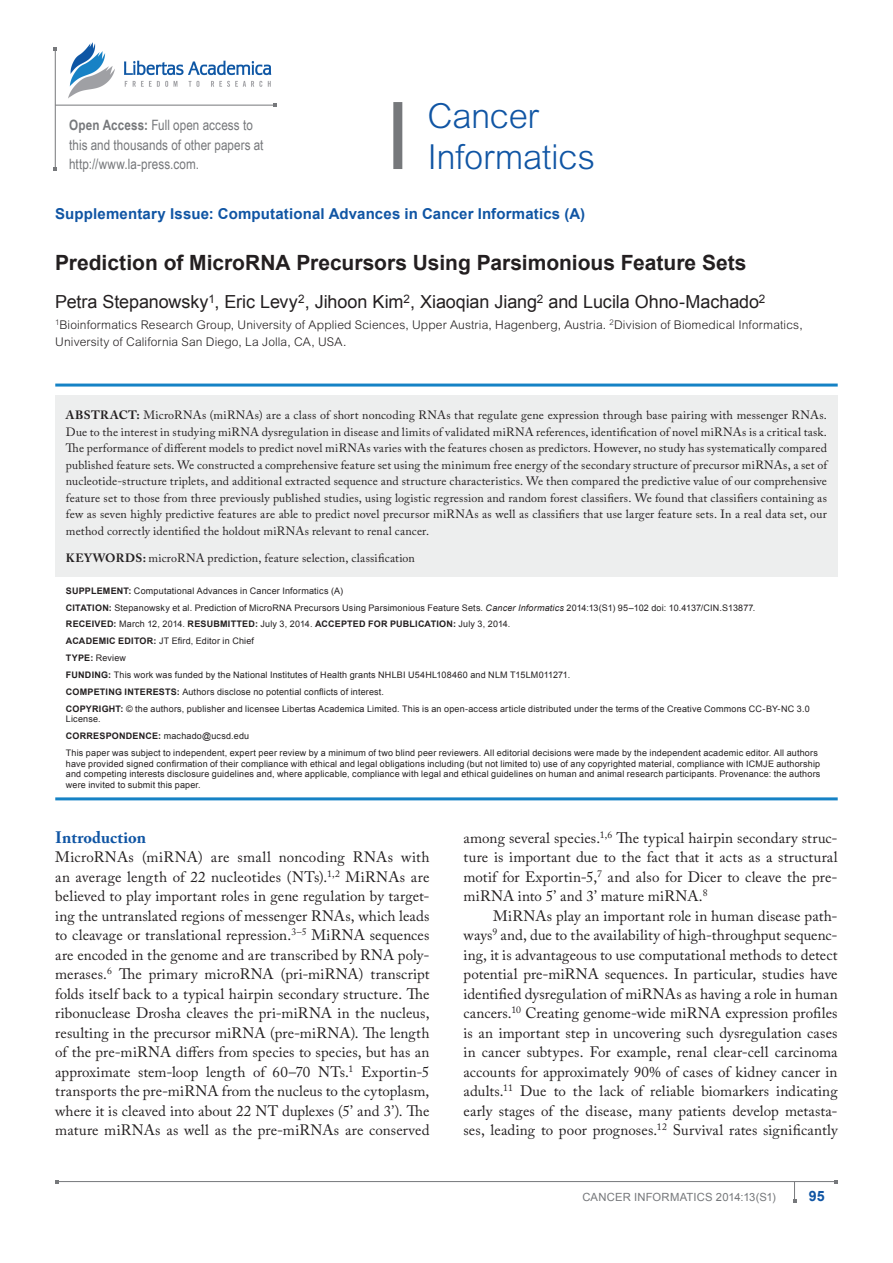
<style>
.page{position:relative;width:893px;height:1263px;background:#fff}
.page>*{position:absolute;margin:0;border:0;box-sizing:border-box;transform-origin:0 0}
.AO-Jname{font:300 34.5px/41.4px "Arial MT Std";letter-spacing:-.01em;color:#1055a4}
.AT{font:700 21px "Arial";color:#231f20}
.AAu{font:18px "Arial";letter-spacing:-.005em;color:#231f20}
.t1{font:700 16.5px "Adobe Caslon Pro";letter-spacing:-.005em;color:#1055a4}
.TxF{font:15px/19.5px "Adobe Caslon Pro";letter-spacing:.005em;color:#231f20;text-align:justify}
.Tx{font:15px/19.5px "Adobe Caslon Pro";letter-spacing:.01em;color:#231f20;text-align:justify}
.SI{font:700 15px "Arial";letter-spacing:.01em;color:#1055a4}
.OA{font:14.25px/19.5px "Arial Narrow";letter-spacing:.005em;color:#76787b}
.RunF-folio{font:700 14.25px "Arial";color:#1055a4}
.t2{font:12px/16.5px "Adobe Caslon Pro";letter-spacing:.015em;color:#231f20;text-align:justify}
.AAuAff{font:300 12px/16.5px "Arial MT Std";letter-spacing:.01em;color:#231f20}
.RunF{font:11.25px "Arial";letter-spacing:.015em;color:#76787b}
.Citation{font:9px "Arial";letter-spacing:.02em;color:#231f20}
.Citation-l{font:9px/10.5px "Arial";letter-spacing:.02em;color:#231f20}
.Citation-2{font:700 9px "Arial";letter-spacing:.025em;color:#231f20}
.s1{font-weight:700}
.s2{font-style:italic}
.s3{font-weight:400}
</style>
<div class="page">
<hr style="left:57px;top:1181px;width:779px;height:1px;background:#76787b">
<svg style="left:793px;top:1182px;width:3px;height:20px"></svg>
<hr style="left:55px;top:49px;width:1px;height:120px;background:#76787b">
<hr style="left:55px;top:105px;width:220px;height:1px;background:#76787b">
<img style="left:68px;top:42px;width:204px;height:57px">
<div style="left:393px;top:102px;width:9px;height:67px;background:#76787b"></div>
<hr style="left:55px;top:384px;width:783px;height:3px;background:#1582c5">
<hr style="left:55px;top:797px;width:783px;height:3px;background:#1582c5">
<div style="left:55px;top:396px;width:783px;height:181px;background:#edeeee"></div>
<p class="AO-Jname" style="left:428px;top:96px;width:169px">Cancer<br>Informatics</p>
<p class="SI" style="left:55px;top:204px;width:531px">Supplementary Issue: Computational Advances in Cancer Informatics (A)</p>
<p class="OA" style="left:69px;top:115px;width:196px"><span class="s1">Open Access:</span> Full open access to this and thousands of other papers at http://www.la-press.com.</p>
<p class="AT" style="left:55px;top:249px;width:693px">Prediction of MicroRNA Precursors Using Parsimonious Feature Sets</p>
<p class="AAu" style="left:55px;top:290px;width:712px">Petra Stepanowsky<sup>1</sup>, Eric Levy<sup>2</sup>, Jihoon Kim<sup>2</sup>, Xiaoqian Jiang<sup>2</sup> and Lucila Ohno-Machado<sup>2</sup></p>
<p class="AAuAff" style="left:55px;top:317px;width:749px"><sup>1</sup>Bioinformatics Research Group, University of Applied Sciences, Upper Austria, Hagenberg, Austria. <sup>2</sup>Division of Biomedical Informatics,<br>University of California San Diego, La Jolla, CA, USA.</p>
<p class="t2" style="left:66px;top:407px;width:763px"><span class="s1">ABSTRACT:</span> MicroRNAs (miRNAs) are a class of short noncoding RNAs that regulate gene expression through base pairing with messenger RNAs.<br>Due to the interest in studying miRNA dysregulation in disease and limits of validated miRNA references, identification of novel miRNAs is a critical task.<br>The performance of different models to predict novel miRNAs varies with the features chosen as predictors. However, no study has systematically compared published feature sets. We constructed a comprehensive feature set using the minimum free energy of the secondary structure of precursor miRNAs, a set of nucleotide-structure triplets, and additional extracted sequence and structure characteristics. We then compared the predictive value of our comprehensive feature set to those from three previously published studies, using logistic regression and random forest classifiers. We found that classifiers containing as few as seven highly predictive features are able to predict novel precursor miRNAs as well as classifiers that use larger feature sets. In a real data set, our method correctly identified the holdout miRNAs relevant to renal cancer.</p>
<p class="t2" style="left:66px;top:550px;width:351px"><span class="s1">KEYWORDS:</span> microRNA prediction, feature selection, classification</p>
<p class="Citation" style="left:66px;top:585px;width:279px"><span class="s1">SUPpLEMENT:</span> Computational Advances in Cancer Informatics (A)</p>
<p class="Citation-2" style="left:66px;top:601px;width:12px">Citati</p>
<p class="Citation" style="left:95px;top:601px;width:185px"><span class="s1">on:</span> Stepanowsky et al. Prediction of MicroRNA</p>
<p class="Citation" style="left:294px;top:601px;width:463px">Precursors Using Parsimonious Feature Sets. <span class="s2">Cancer Informatics</span> 2014:13(S1) 95–102 doi: 10.4137/CIN .S13877.</p>
<p class="Citation-2" style="left:66px;top:618px;width:13px">Recei</p>
<p class="Citation-2" style="left:95px;top:618px;width:133px">ved: <span class="s3">March 12, 2014.</span> ReSubmitte</p>
<p class="Citation" style="left:249px;top:618px;width:81px"><span class="s1">d:</span> July 3, 2014. <span class="s1">Accepte</span></p>
<p class="Citation-2" style="left:359px;top:618px;width:56px">d for publicati</p>
<p class="Citation" style="left:439px;top:618px;width:73px"><span class="s1">on:</span> July 3, 2014.</p>
<p class="Citation-2" style="left:66px;top:635px;width:34px">Academic</p>
<p class="Citation" style="left:118px;top:635px;width:137px"><span class="s1">editor:</span> JT Efird, Editor in Chief</p>
<p class="Citation" style="left:66px;top:652px;width:62px"><span class="s1">TYPE:</span> Review</p>
<p class="Citation" style="left:66px;top:669px;width:506px"><span class="s1">Fun ding:</span> This work was funded by the National Institutes of Health grants N HLBI U54HL108460 and N LM T15LM 011271.</p>
<p class="Citation-2" style="left:66px;top:686px;width:21px">Competin</p>
<p class="Citation-2" style="left:115px;top:686px;width:20px">g Interests</p>
<p class="Citation" style="left:177px;top:686px;width:209px"><span class="s1">:</span> Authors disclose no potential conflicts of interest.</p>
<p class="Citation-2" style="left:66px;top:703px;width:20px">Copyri</p>
<p class="Citation" style="left:102px;top:703px;width:709px"><span class="s1">ght:</span> © the authors, publisher and licensee Libertas Academica Limited. This is an open-access article distributed under the terms of the Creative Commons CC-BY-N C 3.0</p>
<p class="Citation" style="left:66px;top:713px;width:36px">License.</p>
<p class="Citation-2" style="left:66px;top:730px;width:22px">Corresp</p>
<p class="Citation-2" style="left:112px;top:730px;width:28px">ondence</p>
<p class="Citation" style="left:158px;top:730px;width:92px"><span class="s1">:</span> machado@ucsd.edu</p>
<p class="Citation-l" style="left:66px;top:748px;width:756px">This paper was subject to independent, expert peer review by a minimum of two blind peer reviewers. All editorial decisions were made by the independent academic editor. All authors have provided signed confirmation of their compliance with ethical and legal obligations including (but not limited to) use of any copyrighted material, compliance with ICMJE authorship and competing interests disclosure guidelines and, where applicable, compliance with legal and ethical guidelines on human and animal research participants. Provenance: the authors were invited to submit this paper.</p>
<h1 class="t1" style="left:55px;top:827px;width:92px">INTRODUCTION</h1>
<p class="TxF" style="left:55px;top:847px;width:376px">MicroRNAs (miRNA) are small noncoding RNAs with an average length of 22 nucleotides (NTs).<sup>1,2</sup> MiRNAs are believed to play important roles in gene regulation by target&shy;ing the untranslated regions of messenger RNAs, which leads to cleavage or translational repression.<sup>3–5</sup> MiRNA sequences are encoded in the genome and are transcribed by RNA poly&shy;merases.<sup>6</sup> The primary microRNA (pri-miRNA) transcript folds itself back to a typical hairpin secondary structure. The ribonuclease Drosha cleaves the pri-miRNA in the nucleus, resulting in the precursor miRNA (pre-miRNA). The length of the pre-miRNA differs from species to species, but has an approximate stem-loop length of 60–70 NTs.<sup>1</sup> Exportin-5 transports the pre-miRNA from the nucleus to the cytoplasm, where it is cleaved into about 22 NT duplexes (5’ and 3’). The mature miRNAs as well as the pre-miRNAs are conserved</p>
<p class="TxF" style="left:463px;top:828px;width:376px">among several species.<sup>1,6</sup> The typical hairpin secondary struc&shy;ture is important due to the fact that it acts as a structural motif for Exportin-5,<sup>7</sup> and also for Dicer to cleave the pre&shy;miRNA into 5’ and 3’ mature miRNA.<sup>8</sup></p>
<p class="Tx" style="left:463px;top:906px;width:376px;text-indent:30px">MiRNAs play an important role in human disease path&shy;ways<sup>9</sup> and, due to the availability of high-throughput sequenc&shy;ing, it is advantageous to use computational methods to detect potential pre-miRNA sequences. In particular, studies have identified dysregulation of miRNAs as having a role in human cancers.<sup>10</sup> Creating genome-wide miRNA expression profiles is an important step in uncovering such dysregulation cases in cancer subtypes. For example, renal clear-cell carcinoma accounts for approximately 90% of cases of kidney cancer in adults.<sup>11</sup> Due to the lack of reliable biomarkers indicating early stages of the disease, many patients develop metasta&shy;ses, leading to poor prognoses.<sup>12</sup> Survival rates significantly</p>
<p class="RunF" style="left:582px;top:1189px;width:195px">Cancer Informatics 2014:13(S1)</p>
<p class="RunF-folio" style="left:809px;top:1186px;width:17px">95</p>
</div>
